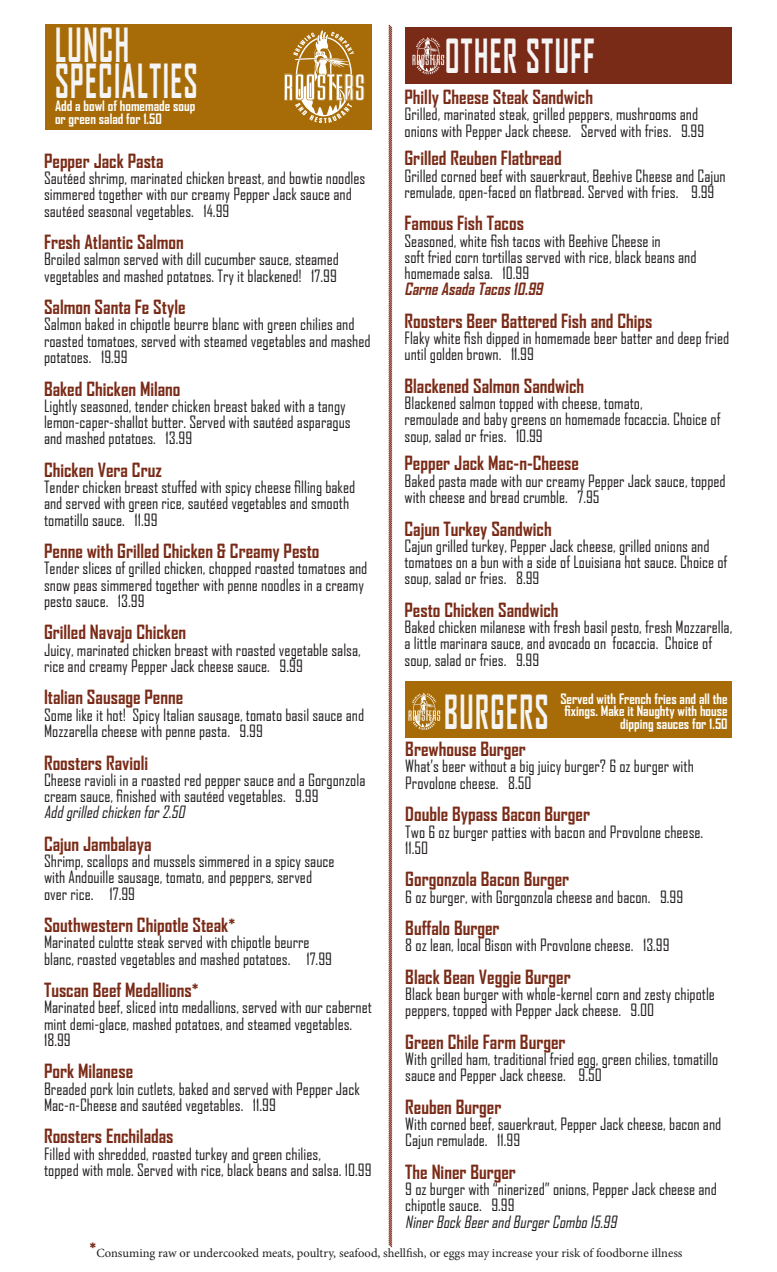
<style>
.page{position:relative;width:777px;height:1272px;background:#fff}
.page>*{position:absolute;margin:0;border:0;box-sizing:border-box;transform-origin:0 0}
.t1{font:700 45px "Agency FB";letter-spacing:.05em;color:#f5f5f6;scale:.67 1}
.t2{font:700 18.75px "Agency FB";color:#7a2b17}
.t3{font:16.25px/16.2px "Agency FB";color:#231f20}
.t4{font:italic 16.25px "Agency FB";color:#231f20}
.t5{font:italic 700 16.25px "Agency FB";color:#7a2b17}
.t6{font:700 13.75px "Agency FB";color:#fff}
.t7{font:12.5px "Minion Pro";color:#231f20}
.s1{font-size:15px}
</style>
<div class="page">
<svg style="left:388px;top:24px;width:5px;height:1223px;background:#bd968c"></svg>
<div style="left:405px;top:681px;width:326px;height:56px;background:#a76c07"></div>
<div style="left:405px;top:27px;width:326px;height:56px;background:#7a2b17"></div>
<svg style="left:412px;top:37px;width:32px;height:37px"></svg>
<svg style="left:408px;top:692px;width:32px;height:38px"></svg>
<div style="left:45px;top:24px;width:326px;height:105px;background:#a76c07"></div>
<svg style="left:284px;top:30px;width:80px;height:93px"></svg>
<p class="t1" style="left:55px;top:17px;width:112px">LUNCH</p>
<p class="t1" style="left:55px;top:53px;width:214px">SPECIALTIES</p>
<p class="t6" style="left:55px;top:98px;width:142px">Add a bowl of homemade soup</p>
<p class="t6" style="left:55px;top:110px;width:108px">or green salad for 1.50</p>
<p class="t1" style="left:445px;top:28px;width:224px">OTHER STUFF</p>
<p class="t2" style="left:404px;top:85px;width:190px">Philly Cheese Steak Sandwich</p>
<p class="t3" style="left:404px;top:106px;width:301px">Grilled, marinated steak, grilled peppers, mushrooms and onions with Pepper Jack cheese. Served with fries. 9.99</p>
<p class="t2" style="left:404px;top:147px;width:159px">Grilled Reuben Flatbread</p>
<p class="t3" style="left:404px;top:167px;width:322px">Grilled corned beef with sauerkraut, Beehive Cheese and Cajun remulade, open-faced on flatbread. Served with fries. 9.99</p>
<p class="t2" style="left:404px;top:212px;width:121px">Famous Fish Tacos</p>
<p class="t3" style="left:404px;top:232px;width:258px">Seasoned, white fish tacos with Beehive Cheese in</p>
<p class="t3" style="left:404px;top:248px;width:293px">soft fried corn tortillas served with rice, black beans and homemade salsa. 10.99</p>
<p class="t5" style="left:404px;top:279px;width:143px">Carne Asada Tacos10.99</p>
<p class="t2" style="left:404px;top:309px;width:249px">Roosters Beer Battered Fish and Chips</p>
<p class="t3" style="left:404px;top:329px;width:326px">Flaky white fish dipped in homemade beer batter and deep fried until golden brown. 11.99</p>
<p class="t2" style="left:404px;top:374px;width:181px">Blackened Salmon Sandwich</p>
<p class="t3" style="left:404px;top:394px;width:240px">Blackened salmon topped with cheese, tomato,</p>
<p class="t3" style="left:404px;top:411px;width:317px">remoulade and baby greens on homemade focaccia. Choice of soup, salad or fries. 10.99</p>
<p class="t2" style="left:404px;top:452px;width:176px">Pepper Jack Mac-n-Cheese</p>
<p class="t3" style="left:404px;top:472px;width:322px">Baked pasta made with our creamy Pepper Jack sauce, topped with cheese and bread crumble. 7.95</p>
<p class="t2" style="left:404px;top:517px;width:149px">Cajun Turkey Sandwich</p>
<p class="t3" style="left:404px;top:537px;width:324px">Cajun grilled turkey, Pepper Jack cheese, grilled onions and tomatoes on a bun with a side of Louisiana hot sauce. Choice of soup, salad or fries. 8.99</p>
<p class="t2" style="left:404px;top:598px;width:155px">Pesto Chicken Sandwich</p>
<p class="t3" style="left:404px;top:618px;width:329px">Baked chicken milanese with fresh basil pesto, fresh Mozzarella, a little marinara sauce, and avocado on focaccia. Choice of soup, salad or fries. 9.99</p>
<p class="t2" style="left:44px;top:149px;width:121px">Pepper Jack Pasta</p>
<p class="t3" style="left:44px;top:170px;width:323px">Sautéed shrimp, marinated chicken breast, and bowtie noodles simmered together with our creamy Pepper Jack sauce and sautéed seasonal vegetables. 14.99</p>
<p class="t2" style="left:44px;top:230px;width:141px">Fresh Atlantic Salmon</p>
<p class="t3" style="left:44px;top:251px;width:296px">Broiled salmon served with dill cucumber sauce, steamed vegetables and mashed potatoes. Try it blackened! 17.99</p>
<p class="t2" style="left:44px;top:295px;width:143px">Salmon Santa Fe Style</p>
<p class="t3" style="left:44px;top:316px;width:328px">Salmon baked in chipotle beurre blanc with green chilies and roasted tomatoes, served with steamed vegetables and mashed potatoes. 19.99</p>
<p class="t2" style="left:44px;top:377px;width:138px">Baked Chicken Milano</p>
<p class="t3" style="left:44px;top:397px;width:308px">Lightly seasoned, tender chicken breast baked with a tangy lemon-caper-shallot butter. Served with sautéed asparagus and mashed potatoes. 13.99</p>
<p class="t2" style="left:44px;top:458px;width:119px">Chicken Vera Cruz</p>
<p class="t3" style="left:44px;top:478px;width:312px">Tender chicken breast stuffed with spicy cheese filling baked and served with green rice, sautéed vegetables and smooth tomatillo sauce. 11.99</p>
<p class="t2" style="left:44px;top:539px;width:277px">Penne with Grilled Chicken &amp; Creamy Pesto</p>
<p class="t3" style="left:44px;top:560px;width:325px">Tender slices of grilled chicken, chopped roasted tomatoes and snow peas simmered together with penne noodles in a creamy pesto sauce. 13.99</p>
<p class="t2" style="left:44px;top:620px;width:143px">Grilled Navajo Chicken</p>
<p class="t3" style="left:44px;top:641px;width:318px">Juicy, marinated chicken breast with roasted vegetable salsa, rice and creamy Pepper Jack cheese sauce. 9.99</p>
<p class="t2" style="left:44px;top:685px;width:141px">Italian Sausage Penne</p>
<p class="t3" style="left:44px;top:706px;width:321px">Some like it hot! Spicy Italian sausage, tomato basil sauce and<br>Mozzarella cheese with penne pasta. 9.99</p>
<p class="t2" style="left:44px;top:750px;width:105px">Roosters Ravioli</p>
<p class="t3" style="left:44px;top:771px;width:323px">Cheese ravioli in a roasted red pepper sauce and a Gorgonzola cream sauce, finished with sautéed vegetables. 9.99</p>
<p class="t4" style="left:44px;top:802px;width:146px">Addgrilledchickenfor2.50</p>
<p class="t2" style="left:44px;top:832px;width:109px">Cajun Jambalaya</p>
<p class="t3" style="left:44px;top:852px;width:292px">Shrimp, scallops and mussels simmered in a spicy sauce</p>
<p class="t3" style="left:44px;top:868px;width:269px">with Andouille sausage, tomato, and peppers, served</p>
<p class="t3" style="left:44px;top:885px;width:93px">over rice. 17.99</p>
<p class="t2" style="left:44px;top:913px;width:192px">Southwestern Chipotle Steak<span class="s1">*</span></p>
<p class="t3" style="left:44px;top:933px;width:267px">Marinated culotte steak served with chipotle beurre</p>
<p class="t3" style="left:44px;top:950px;width:289px">blanc, roasted vegetables and mashed potatoes. 17.99</p>
<p class="t2" style="left:44px;top:978px;width:156px">Tuscan Beef Medallions<span class="s1">*</span></p>
<p class="t3" style="left:44px;top:998px;width:329px">Marinated beef, sliced into medallions, served with our cabernet</p>
<p class="t3" style="left:44px;top:1015px;width:309px">mint demi-glace, mashed potatoes, and steamed vegetables.<br>18.99</p>
<p class="t2" style="left:44px;top:1059px;width:91px">Pork Milanese</p>
<p class="t3" style="left:44px;top:1080px;width:317px">Breaded pork loin cutlets, baked and served with Pepper Jack<br>Mac-n-Cheese and sautéed vegetables. 11.99</p>
<p class="t2" style="left:44px;top:1124px;width:131px">Roosters Enchiladas</p>
<p class="t3" style="left:44px;top:1145px;width:278px">Filled with shredded, roasted turkey and green chilies,</p>
<p class="t3" style="left:44px;top:1161px;width:329px">topped with mole. Served with rice, black beans and salsa. 10.99</p>
<p class="t1" style="left:444px;top:684px;width:157px">BURGERS</p>
<p class="t6" style="left:560px;top:690px;width:169px">Served with French fries and all the</p>
<p class="t6" style="left:564px;top:702px;width:164px">fixings. Make it Naughty with house</p>
<p class="t6" style="left:620px;top:715px;width:109px">dipping sauces for 1.50</p>
<p class="t2" style="left:405px;top:737px;width:122px">Brewhouse Burger</p>
<p class="t3" style="left:405px;top:758px;width:290px">What’s beer without a big juicy burger? 6 oz burger with<br>Provolone cheese. 8.50</p>
<p class="t2" style="left:405px;top:802px;width:186px">Double Bypass Bacon Burger</p>
<p class="t3" style="left:405px;top:823px;width:299px">Two 6 oz burger patties with bacon and Provolone cheese.<br>11.50</p>
<p class="t2" style="left:405px;top:867px;width:165px">Gorgonzola Bacon Burger</p>
<p class="t3" style="left:405px;top:888px;width:279px">6 oz burger, with Gorgonzola cheese and bacon. 9.99</p>
<p class="t2" style="left:405px;top:916px;width:96px">Buffalo Burger</p>
<p class="t3" style="left:405px;top:936px;width:266px">8 oz lean, local Bison with Provolone cheese. 13.99</p>
<p class="t2" style="left:405px;top:965px;width:167px">Black Bean Veggie Burger</p>
<p class="t3" style="left:405px;top:985px;width:311px">Black bean burger with whole-kernel corn and zesty chipotle peppers, topped with Pepper Jack cheese. 9.00</p>
<p class="t2" style="left:405px;top:1030px;width:162px">Green Chile Farm Burger</p>
<p class="t3" style="left:405px;top:1050px;width:314px">With grilled ham, traditional fried egg, green chilies, tomatillo sauce and Pepper Jack cheese. 9.50</p>
<p class="t2" style="left:405px;top:1095px;width:98px">Reuben Burger</p>
<p class="t3" style="left:405px;top:1115px;width:317px">With corned beef, sauerkraut, Pepper Jack cheese, bacon and<br>Cajun remulade. 11.99</p>
<p class="t2" style="left:405px;top:1160px;width:112px">The Niner Burger</p>
<p class="t3" style="left:405px;top:1180px;width:313px">9 oz burger with “ninerized” onions, Pepper Jack cheese and chipotle sauce. 9.99</p>
<p class="t4" style="left:405px;top:1211px;width:216px">NinerBockBeerandBurgerCombo15.99</p>
<p class="t7" style="left:89px;top:1244px;width:594px"><sup>*</sup>Consuming raw or undercooked meats, poultry, seafood, shellfish, or eggs may increase your risk of foodborne illness</p>
</div>
